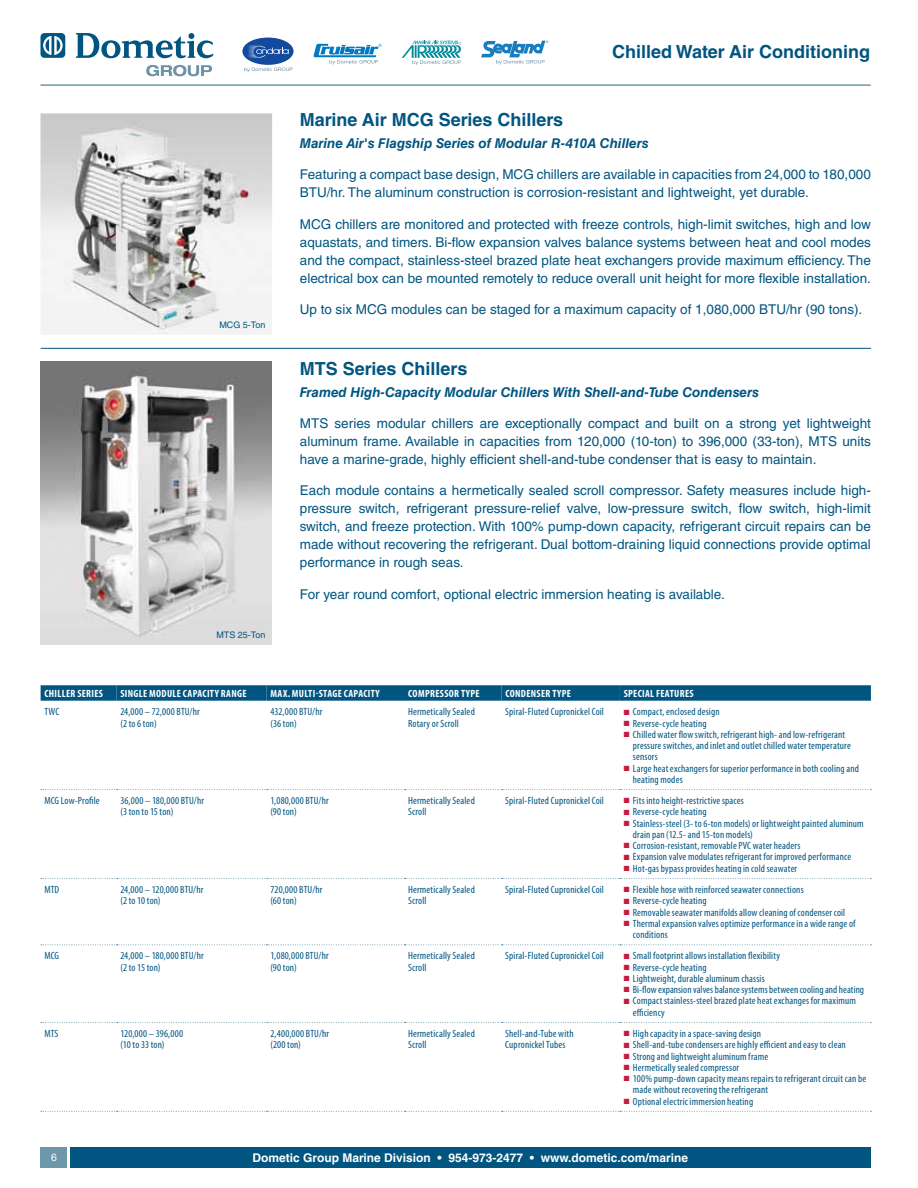
<style>
.page{position:relative;width:918px;height:1188px;background:#fff}
.page>*{position:absolute;margin:0;border:0;box-sizing:border-box;transform-origin:0 0}
.t1{font:700 18px "Helvetica LT Std";color:#005581}
.t2{font:13.5px/18px "Helvetica LT Std";color:#005581;text-align:justify}
.t3{font:italic 700 13.5px "Helvetica LT Std";color:#005581}
.t4{font:700 12px "Helvetica LT Std";color:#fff}
.t5{font:condensed 10.5px/11.2px "Myriad Pro";letter-spacing:.015em;color:#005581}
.t6{font:700 condensed 10.5px "Myriad Pro";letter-spacing:.03em;color:#fff}
.t7{font:10.5px "Helvetica LT Std";color:#fff}
.t8{font:9px "Helvetica LT Std";color:#005581}
.s1{color:#c61a3f}
</style>
<div class="page">
<svg style="left:41px;top:685px;width:830px;height:16px;background:#095b85"></svg>
<svg style="left:41px;top:789px;width:831px;height:1px"></svg>
<svg style="left:41px;top:878px;width:831px;height:1px"></svg>
<svg style="left:41px;top:944px;width:831px;height:1px"></svg>
<svg style="left:41px;top:1022px;width:831px;height:1px"></svg>
<svg style="left:41px;top:1111px;width:831px;height:1px"></svg>
<img style="left:40px;top:113px;width:232px;height:222px">
<img style="left:41px;top:362px;width:231px;height:283px">
<hr style="left:41px;top:348px;width:830px;height:1px;background:#005581">
<hr style="left:40px;top:84px;width:831px;height:2px;background:#6d98ac">
<svg style="left:76px;top:33px;width:137px;height:25px"></svg>
<svg style="left:40px;top:33px;width:25px;height:25px"></svg>
<svg style="left:146px;top:65px;width:66px;height:11px"></svg>
<div style="left:70px;top:1148px;width:801px;height:20px;background:#005581"></div>
<div style="left:40px;top:1148px;width:28px;height:20px;background:#6d98ac"></div>
<svg style="left:244px;top:67px;width:49px;height:5px"></svg>
<div style="left:242px;top:38px;width:52px;height:27px;background:#114a9f;border-radius:50%"></div>
<svg style="left:248px;top:46px;width:41px;height:12px"></svg>
<svg style="left:314px;top:44px;width:68px;height:20px"></svg>
<svg style="left:402px;top:41px;width:59px;height:24px"></svg>
<svg style="left:481px;top:41px;width:67px;height:23px"></svg>
<h1 class="t1" style="left:612px;top:41px;width:259px">Chilled Water Air Conditioning</h1>
<h1 class="t1" style="left:300px;top:109px;width:265px">Marine Air MCG Series Chillers</h1>
<p class="t3" style="left:300px;top:135px;width:350px">Marine Air's Flagship Series of Modular R-410A Chillers</p>
<p class="t8" style="left:219px;top:320px;width:47px">MCG 5-Ton</p>
<p class="t8" style="left:216px;top:630px;width:50px">MTS 25-Ton</p>
<p class="t2" style="left:300px;top:166px;width:573px">Featuring a compact base design, MCG chillers are available in capacities from 24,000 to 180,000<br>BTU/hr. The aluminum construction is corrosion-resistant and lightweight, yet durable.</p>
<p class="t2" style="left:300px;top:215px;width:573px">MCG chillers are monitored and protected with freeze controls, high-limit switches, high and low aquastats, and timers. Bi-flow expansion valves balance systems between heat and cool modes and the compact, stainless-steel brazed plate heat exchangers provide maximum efficiency. The electrical box can be mounted remotely to reduce overall unit height for more flexible installation.</p>
<p class="t2" style="left:300px;top:301px;width:564px">Up to six MCG modules can be staged for a maximum capacity of 1,080,000 BTU/hr (90 tons).</p>
<h1 class="t1" style="left:300px;top:357px;width:169px">MTS Series Chillers</h1>
<p class="t3" style="left:300px;top:384px;width:460px">Framed High-Capacity Modular Chillers With Shell-and-Tube Condensers</p>
<p class="t2" style="left:300px;top:414px;width:573px">MTS series modular chillers are exceptionally compact and built on a strong yet lightweight aluminum frame. Available in capacities from 120,000 (10-ton) to 396,000 (33-ton), MTS units have a marine-grade, highly efficient shell-and-tube condenser that is easy to maintain.</p>
<p class="t2" style="left:300px;top:482px;width:573px">Each module contains a hermetically sealed scroll compressor. Safety measures include high&shy;pressure switch, refrigerant pressure-relief valve, low-pressure switch, flow switch, high-limit switch, and freeze protection. With 100% pump-down capacity, refrigerant circuit repairs can be made without recovering the refrigerant. Dual bottom-draining liquid connections provide optimal performance in rough seas.</p>
<p class="t2" style="left:300px;top:585px;width:426px">For year round comfort, optional electric immersion heating is available.</p>
<p class="t6" style="left:44px;top:687px;width:52px">CHILLER SERIES</p>
<p class="t6" style="left:121px;top:687px;width:127px">SINGLE MODULE CAPACITY RANGE</p>
<p class="t6" style="left:271px;top:687px;width:103px">MAX. MULTI -STAGE CAPACITY</p>
<p class="t6" style="left:408px;top:687px;width:72px">COMPRESSOR TYPE</p>
<p class="t6" style="left:505px;top:687px;width:27px">CONDENSE</p>
<p class="t6" style="left:546px;top:687px;width:26px">R TYPE</p>
<p class="t6" style="left:624px;top:687px;width:67px">SPECIAL FEATURES</p>
<p class="t5" style="left:44px;top:706px;width:16px">TWC</p>
<p class="t5" style="left:120px;top:706px;width:81px">24,000 – 72,000 BTU/hr (2 to 6 ton)</p>
<p class="t5" style="left:270px;top:706px;width:53px">432,000 BTU/hr (36 ton)</p>
<p class="t5" style="left:408px;top:706px;width:68px">Hermetically Sealed<br>Rotary or Scroll</p>
<p class="t5" style="left:505px;top:706px;width:100px">Spiral-Fluted Cupronickel Coil</p>
<p class="t5" style="left:624px;top:706px;width:97px"><span class="s1">■</span> Compact, enclosed design</p>
<p class="t5" style="left:624px;top:717px;width:84px"><span class="s1">■</span> Reverse-cycle heating</p>
<p class="t5" style="left:633px;top:729px;width:220px;text-indent:-9px"><span class="s1">■</span> Chilled water flow switch, refrigerant high- and low-refrigerant pressure switches, and inlet and outlet chilled water temperature sensors</p>
<p class="t5" style="left:633px;top:762px;width:228px;text-indent:-9px"><span class="s1">■</span> Large heat exchangers for superior performance in both cooling and heating modes</p>
<p class="t5" style="left:44px;top:795px;width:57px">MCG Low-Profile</p>
<p class="t5" style="left:120px;top:795px;width:85px">36,000 – 180,000 BTU/hr (3 ton to 15 ton)</p>
<p class="t5" style="left:270px;top:795px;width:60px">1,080,000 BTU/hr (90 ton)</p>
<p class="t5" style="left:408px;top:795px;width:68px">Hermetically Sealed<br>Scroll</p>
<p class="t5" style="left:505px;top:795px;width:100px">Spiral-Fluted Cupronickel Coil</p>
<p class="t5" style="left:624px;top:795px;width:122px"><span class="s1">■</span> Fits into height-restrictive spaces</p>
<p class="t5" style="left:624px;top:806px;width:84px"><span class="s1">■</span> Reverse-cycle heating</p>
<p class="t5" style="left:633px;top:817px;width:232px;text-indent:-9px"><span class="s1">■</span> Stainless-steel (3- to 6-ton models) or lightweight painted aluminum drain pan (12.5- and 15-ton models)</p>
<p class="t5" style="left:624px;top:840px;width:178px"><span class="s1">■</span> Corrosion-resistant, removable PVC water headers</p>
<p class="t5" style="left:624px;top:851px;width:229px"><span class="s1">■</span> Expansion valve modulates refrigerant for improved performance</p>
<p class="t5" style="left:624px;top:862px;width:175px"><span class="s1">■</span> Hot-gas bypass provides heating in cold seawater</p>
<p class="t5" style="left:44px;top:884px;width:16px">MTD</p>
<p class="t5" style="left:120px;top:884px;width:85px">24,000 – 120,000 BTU/hr (2 to 10 ton)</p>
<p class="t5" style="left:270px;top:884px;width:54px">720,000 BTU/hr (60 ton)</p>
<p class="t5" style="left:408px;top:884px;width:68px">Hermetically Sealed<br>Scroll</p>
<p class="t5" style="left:505px;top:884px;width:100px">Spiral-Fluted Cupronickel Coil</p>
<p class="t5" style="left:624px;top:884px;width:182px"><span class="s1">■</span> Flexible hose with reinforced seawater connections</p>
<p class="t5" style="left:624px;top:895px;width:84px"><span class="s1">■</span> Reverse-cycle heating</p>
<p class="t5" style="left:624px;top:906px;width:223px"><span class="s1">■</span> Removable seawater manifolds allow cleaning of condenser coil</p>
<p class="t5" style="left:633px;top:918px;width:224px;text-indent:-9px"><span class="s1">■</span> Thermal expansion valves optimize performance in a wide range of conditions</p>
<p class="t5" style="left:44px;top:950px;width:16px">MCG</p>
<p class="t5" style="left:120px;top:950px;width:85px">24,000 – 180,000 BTU/hr (2 to 15 ton)</p>
<p class="t5" style="left:270px;top:950px;width:60px">1,080,000 BTU/hr (90 ton)</p>
<p class="t5" style="left:408px;top:950px;width:68px">Hermetically Sealed<br>Scroll</p>
<p class="t5" style="left:505px;top:950px;width:100px">Spiral-Fluted Cupronickel Coil</p>
<p class="t5" style="left:624px;top:950px;width:158px"><span class="s1">■</span> Small footprint allows installation flexibility</p>
<p class="t5" style="left:624px;top:961px;width:84px"><span class="s1">■</span> Reverse-cycle heating</p>
<p class="t5" style="left:624px;top:973px;width:143px"><span class="s1">■</span> Lightweight, durable aluminum chassis</p>
<p class="t5" style="left:624px;top:984px;width:242px"><span class="s1">■</span> Bi-flow expansion valves balance systems between cooling and heating</p>
<p class="t5" style="left:633px;top:995px;width:225px;text-indent:-9px"><span class="s1">■</span> Compact stainless-steel brazed plate heat exchanges for maximum efficiency</p>
<p class="t5" style="left:44px;top:1028px;width:16px">MTS</p>
<p class="t5" style="left:120px;top:1028px;width:64px">120,000 – 396,000 (10 to 33 ton)</p>
<p class="t5" style="left:270px;top:1028px;width:60px">2,400,000 BTU/hr (200 ton)</p>
<p class="t5" style="left:408px;top:1028px;width:68px">Hermetically Sealed<br>Scroll</p>
<p class="t5" style="left:505px;top:1028px;width:70px">Shell-and-Tube with<br>Cupronickel Tubes</p>
<p class="t5" style="left:624px;top:1028px;width:139px"><span class="s1">■</span> High capacity in a space-saving design</p>
<p class="t5" style="left:624px;top:1039px;width:224px"><span class="s1">■</span> Shell-and-tube condensers are highly efficient and easy to clean</p>
<p class="t5" style="left:624px;top:1050px;width:146px"><span class="s1">■</span> Strong and lightweight aluminum frame</p>
<p class="t5" style="left:624px;top:1062px;width:117px"><span class="s1">■</span> Hermetically sealed compressor</p>
<p class="t5" style="left:633px;top:1073px;width:235px;text-indent:-9px"><span class="s1">■</span> 100% pump-down capacity means repairs to refrigerant circuit can be made without recovering the refrigerant</p>
<p class="t5" style="left:624px;top:1095px;width:131px"><span class="s1">■</span> Optional electric immersion heating</p>
<p class="t7" style="left:51px;top:1152px;width:7px">6</p>
<p class="t4" style="left:253px;top:1150px;width:437px">Dometic Group Marine Division • 954-973-2477 • www.dometic.com/marine</p>
</div>
